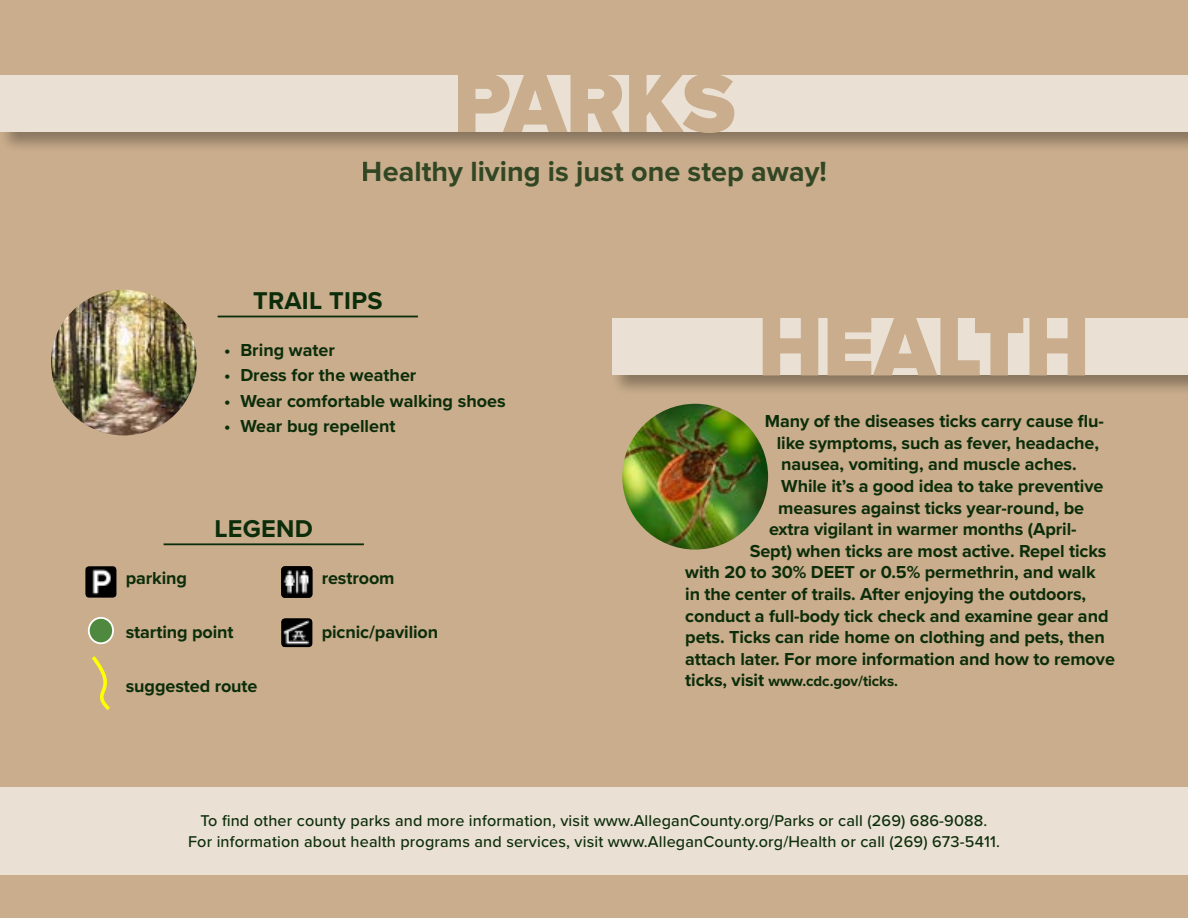
<style>
.page{position:relative;width:1188px;height:918px;background:#c9ad8c}
.page>*{position:absolute;margin:0;border:0;box-sizing:border-box;transform-origin:0 0}
.t1{font:900 86.4px "Proxima Nova";color:#c9ad8c}
.t2{font:700 28.8px "Proxima Nova";color:#0c2d0a}
.t3{font:700 25.2px "Proxima Nova";letter-spacing:.01em;color:#0c2d0a}
.t4{font:700 18px "Proxima Nova";letter-spacing:-.005em;color:#0c2d0a}
.t5{font:500 16.2px/21.6px "Proxima Nova";letter-spacing:.01em;color:#0c2d0a;text-align:center}
.t6{font:700 15px "Proxima Nova";letter-spacing:-.005em;color:#0c2d0a}
.s1{font-size:18px}
</style>
<div class="page">
<div style="left:0;top:74px;width:1188px;height:79px;background:#000;opacity:.5"></div>
<div style="left:0;top:75px;width:1188px;height:56px;background:#eae0d4"></div>
<div style="left:0;top:788px;width:1188px;height:87px;background:#eae0d4"></div>
<div style="left:611px;top:317px;width:577px;height:80px;background:#000;opacity:.5"></div>
<div style="left:612px;top:319px;width:576px;height:56px;background:#eae0d4"></div>
<img style="left:622px;top:404px;width:146px;height:146px;border-radius:73px">
<hr style="left:218px;top:316px;width:200px;height:1px;background:#0b2d0b">
<img style="left:51px;top:290px;width:146px;height:145px;border-radius:73px">
<hr style="left:164px;top:543px;width:200px;height:2px;background:#0b2d0b">
<img style="left:284px;top:619px;width:28px;height:28px">
<div style="left:281px;top:619px;width:31px;height:28px;border:2px solid #000;border-radius:3px"></div>
<img style="left:284px;top:569px;width:25px;height:26px">
<div style="left:281px;top:566px;width:31px;height:32px;border:2px solid #000;border-radius:3px"></div>
<img style="left:85px;top:566px;width:32px;height:32px">
<div style="left:89px;top:618px;width:24px;height:25px;background:#4f893f;border-radius:50%"></div>
<div style="left:88px;top:617px;width:26px;height:27px;border:2px solid #fff;border-radius:50%"></div>
<svg style="left:92px;top:656px;width:18px;height:54px"></svg>
<h1 class="t1" style="left:453px;top:51px;width:284px">PARKS</h1>
<h2 class="t2" style="left:362px;top:154px;width:466px">Healthy living is just one step away!</h2>
<h3 class="t3" style="left:253px;top:285px;width:131px">TRAIL TIPS</h3>
<p class="t4" style="left:224px;top:339px;width:112px">• Bring water</p>
<p class="t4" style="left:224px;top:365px;width:194px">• Dress for the weather</p>
<p class="t4" style="left:224px;top:390px;width:283px">• Wear comfortable walking shoes</p>
<p class="t4" style="left:224px;top:415px;width:173px">• Wear bug repellent</p>
<h3 class="t3" style="left:215px;top:513px;width:100px">LEGEND</h3>
<p class="t4" style="left:126px;top:567px;width:63px">parking</p>
<p class="t4" style="left:126px;top:621px;width:109px">starting point</p>
<p class="t4" style="left:126px;top:675px;width:133px">suggested route</p>
<p class="t4" style="left:322px;top:567px;width:74px">restroom</p>
<p class="t4" style="left:322px;top:621px;width:118px">picnic/pavilion</p>
<h1 class="t1" style="left:758px;top:295px;width:333px">HEALTH</h1>
<p class="t4" style="left:765px;top:410px;width:341px">Many of the diseases ticks carry cause flu-</p>
<p class="t4" style="left:777px;top:432px;width:324px">like symptoms, such as fever, headache,</p>
<p class="t4" style="left:781px;top:454px;width:297px">nausea, vomiting, and muscle aches.</p>
<p class="t4" style="left:781px;top:475px;width:324px">While it’s a good idea to take preventive</p>
<p class="t4" style="left:778px;top:497px;width:307px">measures against ticks year-round, be</p>
<p class="t4" style="left:769px;top:518px;width:309px">extra vigilant in warmer months (April-</p>
<p class="t4" style="left:750px;top:540px;width:358px">Sept) when ticks are most active. Repel ticks</p>
<p class="t4" style="left:685px;top:562px;width:412px">with 20 to 30% DEET or 0.5% permethrin, and walk</p>
<p class="t4" style="left:685px;top:583px;width:402px">in the center of trails. After enjoying the outdoors,</p>
<p class="t4" style="left:685px;top:605px;width:425px">conduct a full-body tick check and examine gear and</p>
<p class="t4" style="left:685px;top:626px;width:421px">pets. Ticks can ride home on clothing and pets, then</p>
<p class="t4" style="left:685px;top:648px;width:431px">attach later. For more information and how to remove</p>
<p class="t6" style="left:685px;top:672px;width:214px"><span class="s1">ticks, visit</span> www.cdc.gov/ticks.</p>
<p class="t5" style="left:188px;top:810px;width:813px">To find other county parks and more information, visit www.AlleganCounty.org/Parks or call (269) 686-9088.<br>For information about health programs and services, visit www.AlleganCounty.org/Health or call (269) 673-5411.</p>
</div>
